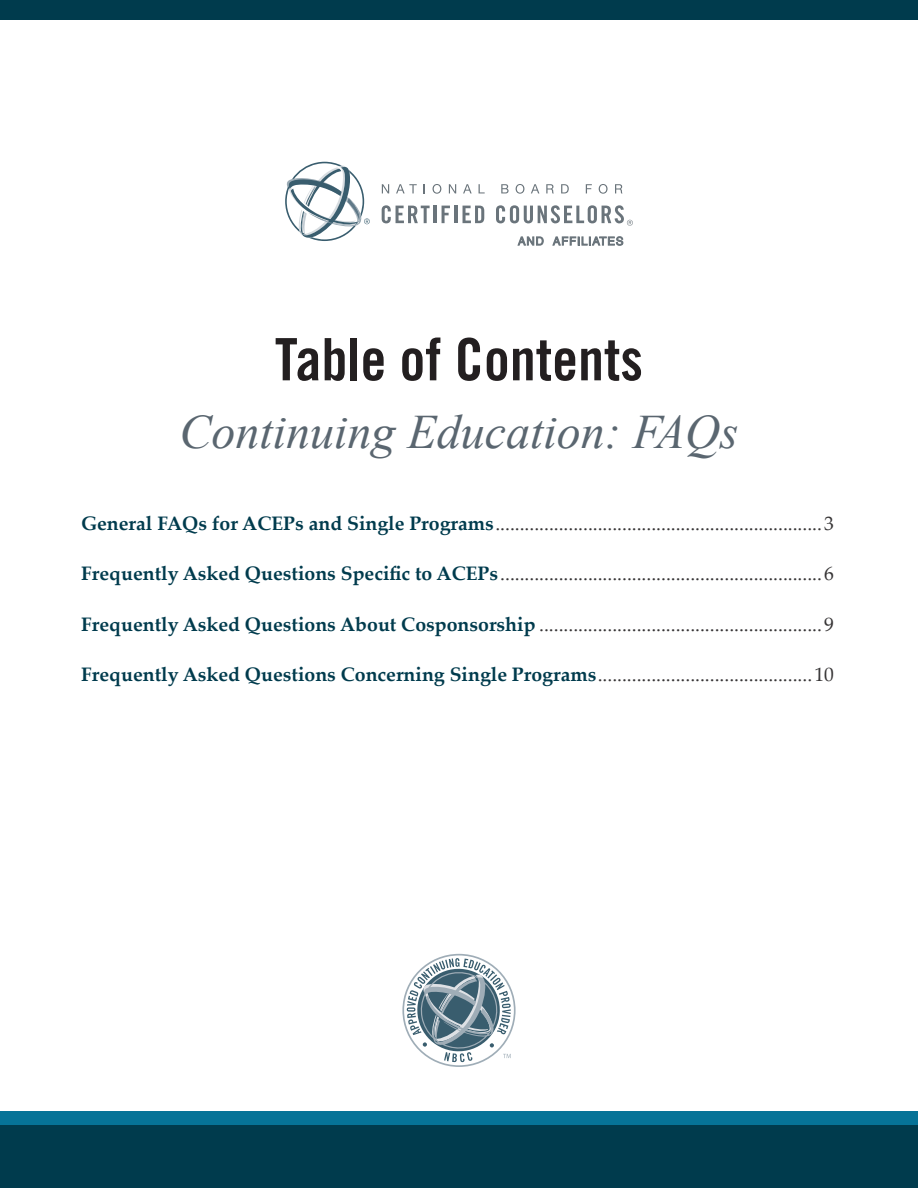
<style>
.page{position:relative;width:918px;height:1188px;background:#fff}
.page>*{position:absolute;margin:0;border:0;box-sizing:border-box;transform-origin:0 0}
.t1{font:700 condensed 58.5px "Trade Gothic No.20";color:#231f20}
.t2{font:italic 48px "Times New Roman";color:#5a6670}
.t3{font:19.5px "Palatino Linotype";color:#363435}
.t4{font:700 19.5px "Palatino Linotype";color:#003b4d}
.s1{font-weight:700;color:#003b4d}
.s2{font-weight:400;color:#363435}
</style>
<div class="page">
<div style="left:0;top:0;width:918px;height:20px;background:#003b4d"></div>
<div style="left:0;top:1124px;width:918px;height:64px;background:#003b4d"></div>
<div style="left:0;top:1112px;width:918px;height:13px;background:#067397"></div>
<svg style="left:517px;top:236px;width:27px;height:10px"></svg>
<svg style="left:552px;top:236px;width:72px;height:10px"></svg>
<svg style="left:382px;top:205px;width:48px;height:18px"></svg>
<hr style="left:433px;top:206px;width:4px;height:17px;background:#6a747b">
<svg style="left:442px;top:206px;width:8px;height:17px"></svg>
<hr style="left:454px;top:206px;width:3px;height:17px;background:#6a747b">
<svg style="left:463px;top:206px;width:21px;height:17px"></svg>
<svg style="left:382px;top:184px;width:7px;height:9px"></svg>
<svg style="left:396px;top:184px;width:21px;height:9px"></svg>
<svg style="left:433px;top:184px;width:8px;height:10px"></svg>
<svg style="left:449px;top:184px;width:7px;height:9px"></svg>
<svg style="left:463px;top:184px;width:9px;height:9px"></svg>
<svg style="left:479px;top:184px;width:6px;height:9px"></svg>
<svg style="left:501px;top:184px;width:8px;height:9px"></svg>
<svg style="left:516px;top:184px;width:8px;height:10px"></svg>
<svg style="left:531px;top:184px;width:8px;height:9px"></svg>
<svg style="left:546px;top:184px;width:8px;height:9px"></svg>
<svg style="left:561px;top:184px;width:8px;height:9px"></svg>
<svg style="left:586px;top:184px;width:6px;height:9px"></svg>
<svg style="left:599px;top:184px;width:9px;height:10px"></svg>
<svg style="left:615px;top:184px;width:8px;height:9px"></svg>
<svg style="left:496px;top:205px;width:137px;height:21px"></svg>
<svg style="left:285px;top:162px;width:85px;height:79px"></svg>
<svg style="left:402px;top:954px;width:114px;height:113px"></svg>
<p class="t1" style="left:275px;top:324px;width:370px">Table of Contents</p>
<p class="t2" style="left:179px;top:399px;width:561px">Continuing Education: FAQs</p>
<p class="t3" style="left:81px;top:509px;width:754px"><span class="s1">General FAQs for ACEPs and Single Programs</span>...................................................................3</p>
<p class="t3" style="left:81px;top:560px;width:754px"><span class="s1">Frequently Asked Questions Specific to ACEPs</span>..................................................................6</p>
<p class="t3" style="left:81px;top:610px;width:754px"><span class="s1">Frequently Asked Questions About Cosponsorship</span> ..........................................................9</p>
<p class="t4" style="left:81px;top:661px;width:754px">Frequently Asked Questions Concerning Single Programs<span class="s2">............................................10</span></p>
</div>
